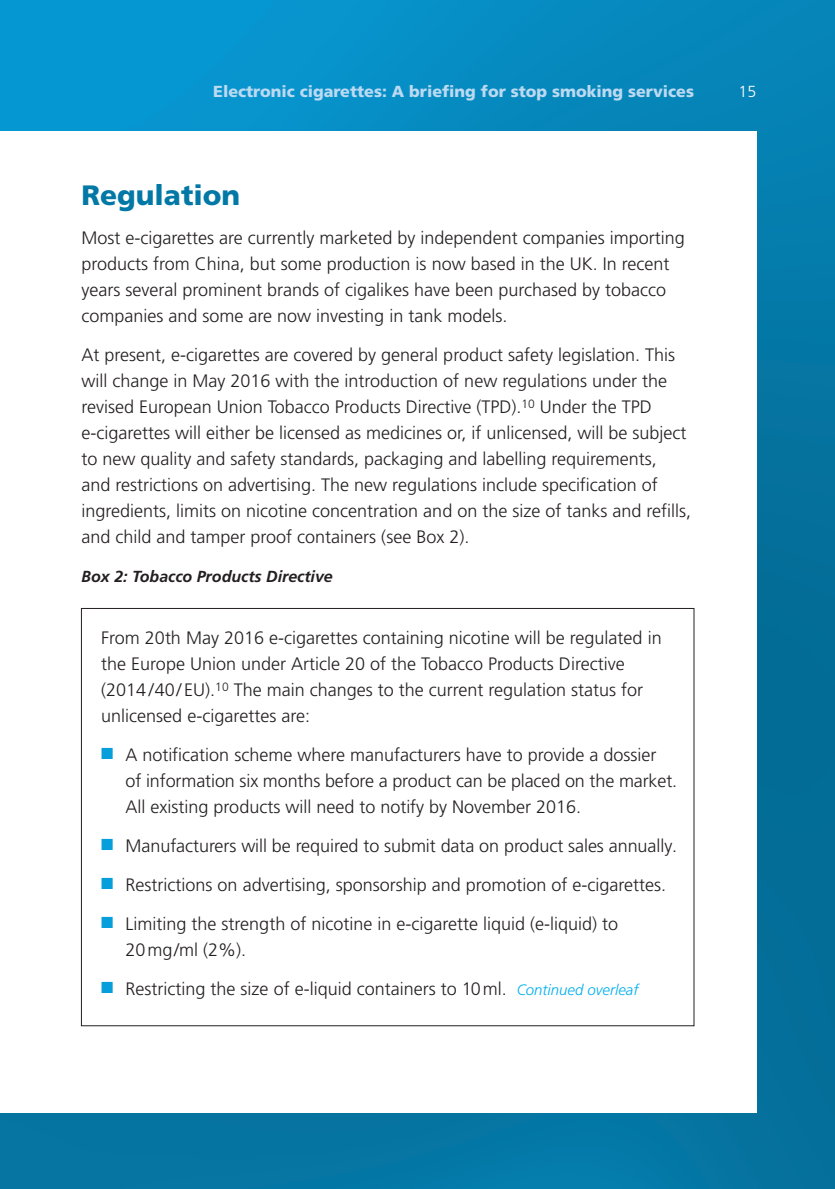
<style>
.page{position:relative;width:835px;height:1189px;background:#fff}
.page>*{position:absolute;margin:0;border:0;box-sizing:border-box;transform-origin:0 0}
.t1{font:900 28px "Frutiger LT Pro";color:#0278a6}
.t2{font:300 18px/26px "Frutiger LT Pro";color:#231f20}
.t3{font:900 16px "Frutiger LT Pro";color:#bcdaf2}
.t4{font:italic 700 16px "Frutiger LT Pro";color:#231f20}
.t5{font:300 16px "Frutiger LT Pro";color:#fff}
.s1{color:#069edb}
.s2{font-style:italic;font-size:15px;color:#00aeef}
</style>
<div class="page">
<img style="left:0;top:0;width:835px;height:1189px">
<div style="left:0;top:131px;width:756px;height:981px;background:#fff"></div>
<p class="t3" style="left:213px;top:86px;width:482px">Electronic cigarettes: A briefing for stop smoking services</p>
<p class="t5" style="left:738px;top:86px;width:19px">15</p>
<h1 class="t1" style="left:81px;top:185px;width:160px">Regulation</h1>
<p class="t2" style="left:81px;top:227px;width:605px">Most e-cigarettes are currently marketed by independent companies importing products from China, but some production is now based in the UK. In recent years several prominent brands of cigalikes have been purchased by tobacco companies and some are now investing in tank models.</p>
<p class="t2" style="left:81px;top:344px;width:611px">At present, e-cigarettes are covered by general product safety legislation. This will change in May 2016 with the introduction of new regulations under the revised European Union Tobacco Products Directive (TPD).<sup>10</sup> Under the TPD e-cigarettes will either be licensed as medicines or, if unlicensed, will be subject to new quality and safety standards, packaging and labelling requirements,<br>and restrictions on advertising. The new regulations include specification of ingredients, limits on nicotine concentration and on the size of tanks and refills, and child and tamper proof containers (see Box 2).</p>
<p class="t4" style="left:81px;top:570px;width:253px">Box 2: Tobacco Products Directive</p>
<p class="t2" style="left:101px;top:627px;width:562px">From 20th May 2016 e-cigarettes containing nicotine will be regulated in the Europe Union under Article 20 of the Tobacco Products Directive (2014/40/ EU).<sup>10</sup> The main changes to the current regulation status for unlicensed e-cigarettes are:</p>
<p class="t2" style="left:126px;top:744px;width:553px;text-indent:-24px"><span class="s1">■</span> A notification scheme where manufacturers have to provide a dossier<br>of information six months before a product can be placed on the market.<br>All existing products will need to notify by November 2016.</p>
<p class="t2" style="left:101px;top:835px;width:577px"><span class="s1">■</span> Manufacturers will be required to submit data on product sales annually.</p>
<p class="t2" style="left:101px;top:874px;width:566px"><span class="s1">■</span> Restrictions on advertising, sponsorship and promotion of e-cigarettes.</p>
<p class="t2" style="left:126px;top:913px;width:494px;text-indent:-24px"><span class="s1">■</span> Limiting the strength of nicotine in e-cigarette liquid (e-liquid) to<br>20mg/ml (2%).</p>
<p class="t2" style="left:101px;top:978px;width:538px"><span class="s1">■</span> Restricting the size of e-liquid containers to 10ml. <span class="s2">Continued overleaf</span></p>
</div>
